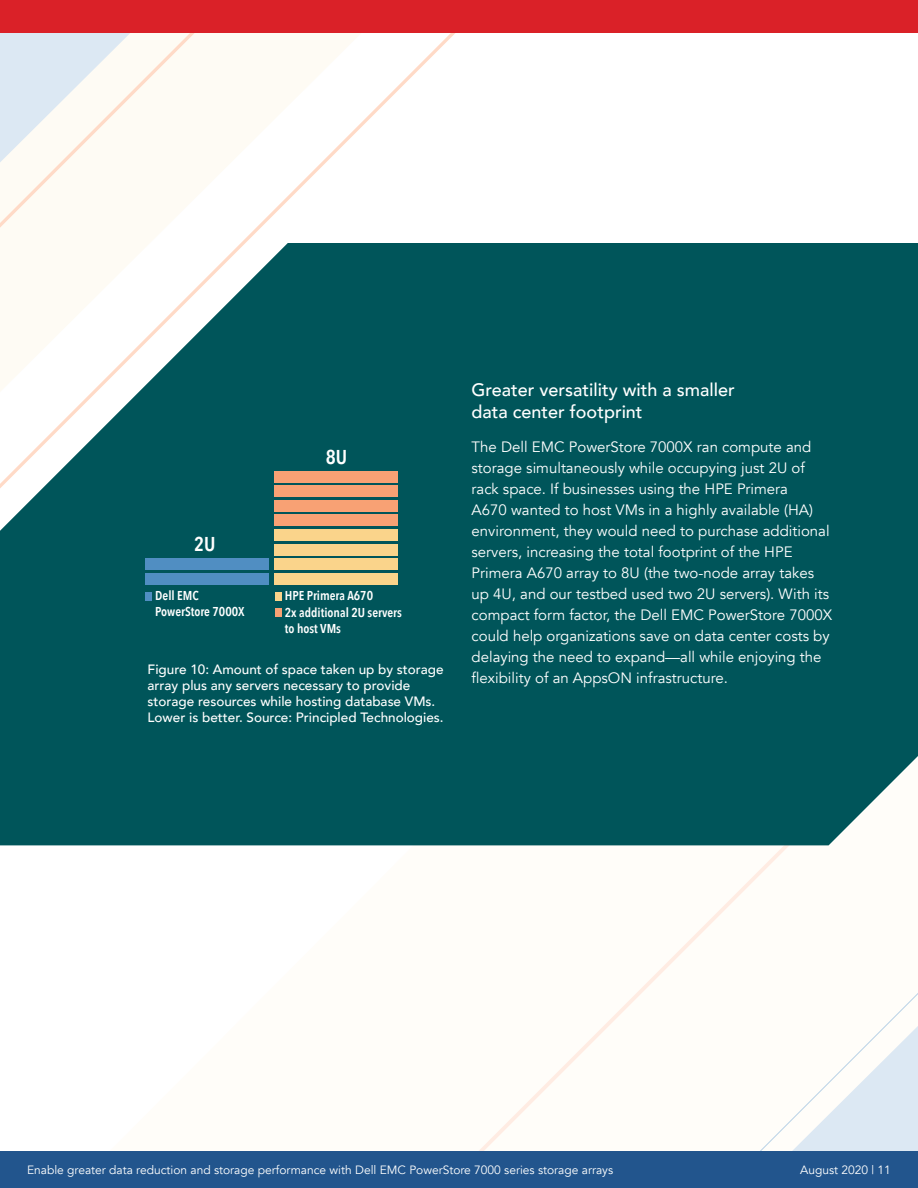
<style>
.page{position:relative;width:918px;height:1188px;background:#fff}
.page>*{position:absolute;margin:0;border:0;box-sizing:border-box;transform-origin:0 0}
.t1{font:600 19.95px "Avenir Next Condensed";color:#fff}
.t2{font:500 18px/21.6px "Avenir";color:#fff}
.t3{font:15px/21px "Avenir";color:#fff}
.t4{font:500 13.5px/16.2px "Avenir";color:#fff}
.t5{font:600 12.9px/16.8px "Avenir Next Condensed";color:#fff}
.t6{font:12px "Avenir";color:#fff}
</style>
<div class="page">
<svg style="left:448px;top:845px;width:381px;height:306px"></svg>
<div style="left:0;top:243px;width:918px;height:602px;background:#00555a"></div>
<div style="left:145px;top:573px;width:123px;height:12px;background:#508ec2"></div>
<div style="left:145px;top:558px;width:123px;height:12px;background:#508ec2"></div>
<div style="left:275px;top:573px;width:123px;height:12px;background:#fad48b"></div>
<div style="left:275px;top:558px;width:123px;height:12px;background:#fad48b"></div>
<div style="left:275px;top:544px;width:123px;height:12px;background:#fad48b"></div>
<div style="left:275px;top:529px;width:123px;height:12px;background:#fad48b"></div>
<div style="left:275px;top:515px;width:123px;height:11px;background:#f8a174"></div>
<div style="left:275px;top:500px;width:123px;height:12px;background:#f8a174"></div>
<div style="left:275px;top:592px;width:7px;height:8px;background:#fad48b"></div>
<div style="left:145px;top:592px;width:7px;height:8px;background:#508ec2"></div>
<div style="left:275px;top:608px;width:7px;height:9px;background:#f8a174"></div>
<svg style="left:759px;top:966px;width:159px;height:185px"></svg>
<svg style="left:0;top:32px;width:467px;height:471px"></svg>
<div style="left:0;top:1151px;width:918px;height:37px;background:#22558d"></div>
<div style="left:0;top:0;width:918px;height:32px;background:#da2128"></div>
<h1 class="t1" style="left:194px;top:526px;width:23px">2U</h1>
<p class="t5" style="left:155px;top:588px;width:91px;line-height:15.5px">Dell EMC<br>PowerStore 7000X</p>
<h1 class="t1" style="left:326px;top:440px;width:23px">8U</h1>
<p class="t5" style="left:285px;top:587px;width:119px">HPE Primera A670<br>2x additional 2U servers</p>
<p class="t5" style="left:285px;top:619px;width:58px">to host VMs</p>
<p class="t4" style="left:148px;top:660px;width:298px">Figure 10: Amount of space taken up by storage array plus any servers necessary to provide storage resources while hosting database VMs.<br>Lower is better. Source: Principled Technologies.</p>
<p class="t2" style="left:472px;top:378px;width:265px">Greater versatility with a smaller data center footprint</p>
<p class="t3" style="left:472px;top:437px;width:362px">The Dell EMC PowerStore 7000X ran compute and storage simultaneously while occupying just 2U of rack space. If businesses using the HPE Primera<br>A670 wanted to host VMs in a highly available (HA) environment, they would need to purchase additional servers, increasing the total footprint of the HPE Primera A670 array to 8U (the two-node array takes up 4U, and our testbed used two 2U servers). With its compact form factor, the Dell EMC PowerStore 7000X could help organizations save on data center costs by delaying the need to expand—all while enjoying the flexibility of an AppsON infrastructure.</p>
<p class="t6" style="left:27px;top:1163px;width:588px">Enable greater data reduction and storage performance with Dell EMC PowerStore 7000 series storage arrays</p>
<p class="t6" style="left:800px;top:1163px;width:92px">August 2020 | 11</p>
</div>
